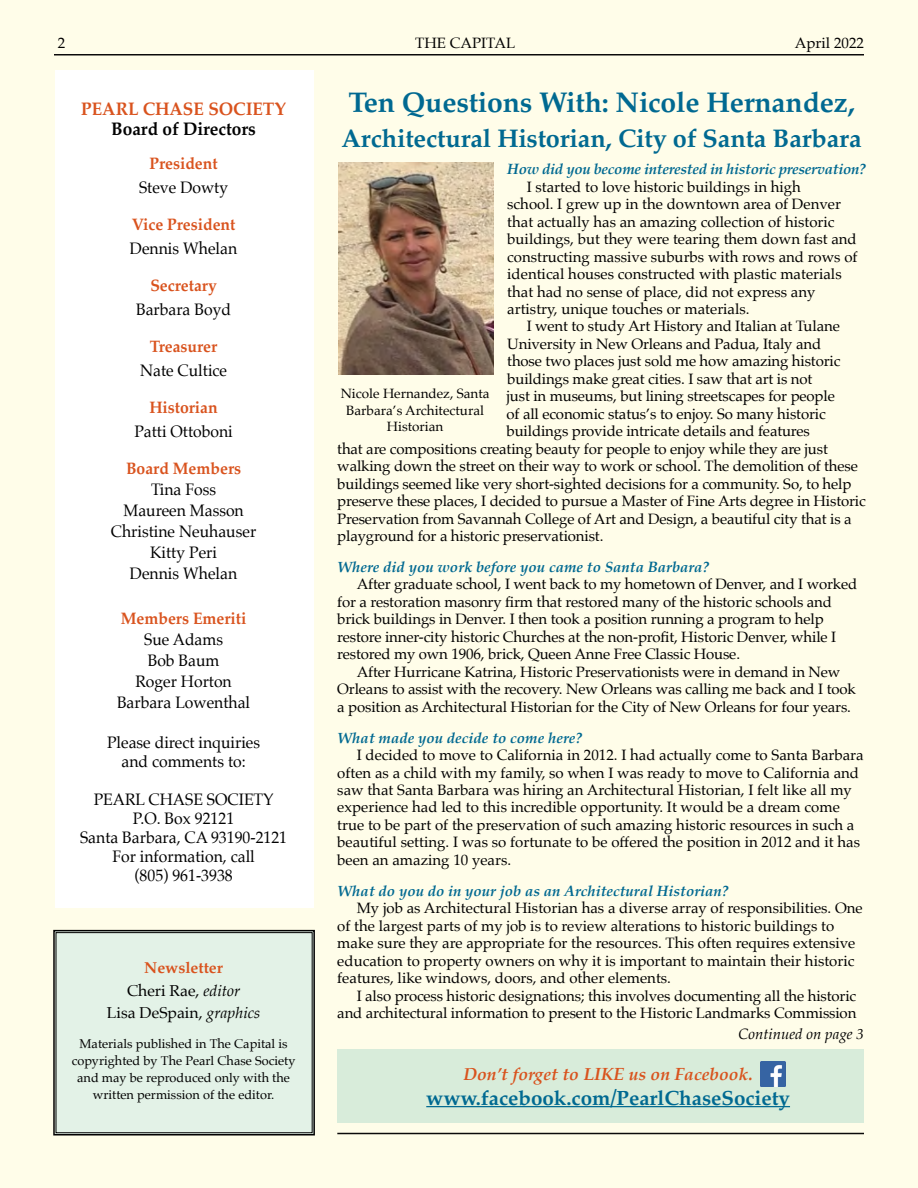
<style>
.page{position:relative;width:918px;height:1188px;background:#fffde9}
.page>*{position:absolute;margin:0;border:0;box-sizing:border-box;transform-origin:0 0}
.t1{font:700 28.5px "Palatino";letter-spacing:-.005em;color:#006991}
.t2{font:700 25.5px "Palatino";letter-spacing:-.005em;color:#006991}
.t3{font:700 20.55px "Palatino";color:#006991}
.t4{font:700 18.15px "Palatino";color:#d9531e;scale:.95 1}
.t5{font:700 18.15px "Palatino";color:#000;scale:.95 1}
.t6{font:italic 700 17.55px "Palatino";color:#d9531e}
.t7{font:16.65px/21px "Palatino";color:#000;text-align:center;scale:.95 1}
.t8{font:700 16.65px "Palatino";color:#d9531e;scale:.95 1}
.t9{font:15.75px/22.5px "Palatino";color:#000;text-align:center}
.t10{font:15px/17.4px "Palatino";letter-spacing:-.01em;color:#000}
.t11{font:italic 700 15px "Palatino";color:#006991}
.t12{font:italic 700 15px "Palatino";letter-spacing:-.02em;color:#006991}
.t13{font:italic 15px "Palatino";color:#000}
.t14{font:13.5px/16.5px "Palatino";color:#000;text-align:center}
.t15{font:12.75px/16.8px "Palatino";color:#000;text-align:center}
.s1{font-weight:700;color:#d9531e}
.s2{font-style:italic}
</style>
<div class="page">
<div style="left:53px;top:929px;width:262px;height:207px;background:#e3f2e7"></div>
<div style="left:56px;top:932px;width:256px;height:201px;border:1px solid #000"></div>
<div style="left:55px;top:70px;width:258px;height:837px;background:#fff"></div>
<hr style="left:337px;top:1133px;width:527px;height:1px;background:#000">
<hr style="left:54px;top:54px;width:810px;height:1px;background:#000">
<div style="left:337px;top:1050px;width:527px;height:73px;background:#d8ecda"></div>
<hr style="left:426px;top:1106px;width:364px;height:1px;background:#006991">
<img style="left:761px;top:1061px;width:25px;height:25px">
<img style="left:338px;top:162px;width:156px;height:213px">
<p class="t10" style="left:58px;top:34px;width:9px">2</p>
<p class="t10" style="left:415px;top:34px;width:101px">THE CAPITAL</p>
<p class="t10" style="left:795px;top:34px;width:71px">April 2022</p>
<p class="t4" style="left:81px;top:93px;width:217px">PEARL CHASE SOCIETY</p>
<p class="t5" style="left:111px;top:113px;width:154px">Board of Directors</p>
<p class="t8" style="left:149px;top:149px;width:73px">President</p>
<p class="t7" style="left:139px;top:177px;width:95px">Steve Dowty</p>
<p class="t8" style="left:132px;top:210px;width:111px">Vice President</p>
<p class="t7" style="left:130px;top:238px;width:115px">Dennis Whelan</p>
<p class="t8" style="left:150px;top:271px;width:71px">Secretary</p>
<p class="t7" style="left:136px;top:299px;width:101px">Barbara Boyd</p>
<p class="t8" style="left:150px;top:332px;width:72px">Treasurer</p>
<p class="t7" style="left:140px;top:360px;width:93px">Nate Cultice</p>
<p class="t8" style="left:150px;top:393px;width:73px">Historian</p>
<p class="t7" style="left:134px;top:421px;width:105px">Patti Ottoboni</p>
<p class="t8" style="left:126px;top:454px;width:123px">Board Members</p>
<p class="t7" style="left:111px;top:479px;width:154px">Tina Foss<br>Maureen Masson<br>Christine Neuhauser<br>Kitty Peri<br>Dennis Whelan</p>
<p class="t8" style="left:121px;top:604px;width:134px">Members Emeriti</p>
<p class="t7" style="left:117px;top:628px;width:142px">Sue Adams<br>Bob Baum<br>Roger Horton<br>Barbara Lowenthal</p>
<p class="t7" style="left:107px;top:733px;width:163px;line-height:19px">Please direct inquiries and comments to:</p>
<p class="t7" style="left:80px;top:790px;width:220px;line-height:19px">PEARL CHASE SOCIETY<br>P.O. Box 92121<br>Santa Barbara, CA 93190-2121<br>For information, call<br>(805) 961-3938</p>
<p class="t9" style="left:107px;top:956px;width:155px"><span class="s1">Newsletter<br></span>Cheri Rae, <span class="s2">editor<br></span>Lisa DeSpain, <span class="s2">graphics</span></p>
<p class="t15" style="left:72px;top:1036px;width:225px">Materials published in The Capital is copyrighted by The Pearl Chase Society and may be reproduced only with the written permission of the editor.</p>
<h1 class="t1" style="left:348px;top:78px;width:508px">Ten Questions With: Nicole Hernandez,</h1>
<h2 class="t2" style="left:341px;top:116px;width:522px">Architectural Historian, City of Santa Barbara</h2>
<p class="t12" style="left:507px;top:157px;width:360px">How did you become interested in historic preservation?</p>
<p class="t10" style="left:507px;top:178px;width:352px;text-indent:19px">I started to love historic buildings in high<br>school. I grew up in the downtown area of Denver that actually has an amazing collection of historic buildings, but they were tearing them down fast and constructing massive suburbs with rows and rows of identical houses constructed with plastic materials that had no sense of place, did not express any artistry, unique touches or materials.</p>
<p class="t10" style="left:527px;top:318px;width:315px">I went to study Art History and Italian at Tulane</p>
<p class="t10" style="left:507px;top:335px;width:315px">University in New Orleans and Padua, Italy and</p>
<p class="t10" style="left:507px;top:353px;width:335px">those two places just sold me how amazing historic</p>
<p class="t10" style="left:507px;top:370px;width:307px">buildings make great cities. I saw that art is not</p>
<p class="t10" style="left:507px;top:387px;width:330px">just in museums, but lining streetscapes for people</p>
<p class="t10" style="left:507px;top:405px;width:321px">of all economic status’s to enjoy. So many historic</p>
<p class="t10" style="left:507px;top:422px;width:305px">buildings provide intricate details and features</p>
<p class="t10" style="left:337px;top:440px;width:492px">that are compositions creating beauty for people to enjoy while they are just</p>
<p class="t10" style="left:337px;top:457px;width:522px">walking down the street on their way to work or school. The demolition of these</p>
<p class="t10" style="left:337px;top:475px;width:516px">buildings seemed like very short-sighted decisions for a community. So, to help</p>
<p class="t10" style="left:337px;top:492px;width:530px">preserve these places, I decided to pursue a Master of Fine Arts degree in Historic</p>
<p class="t10" style="left:337px;top:510px;width:516px">Preservation from Savannah College of Art and Design, a beautiful city that is a</p>
<p class="t10" style="left:337px;top:527px;width:268px">playground for a historic preservationist.</p>
<p class="t11" style="left:337px;top:554px;width:373px">Where did you work before you came to Santa Barbara?</p>
<p class="t10" style="left:337px;top:576px;width:522px;text-indent:19px">After graduate school, I went back to my hometown of Denver, and I worked for a restoration masonry firm that restored many of the historic schools and brick buildings in Denver. I then took a position running a program to help restore inner-city historic Churches at the non-profit, Historic Denver, while I restored my own 1906, brick, Queen Anne Free Classic House.</p>
<p class="t10" style="left:337px;top:663px;width:520px;text-align:center">After Hurricane Katrina, Historic Preservationists were in demand in New<br>Orleans to assist with the recovery. New Orleans was calling me back and I took a position as Architectural Historian for the City of New Orleans for four years.</p>
<p class="t11" style="left:337px;top:725px;width:246px">What made you decide to come here?</p>
<p class="t10" style="left:337px;top:746px;width:528px;text-indent:19px">I decided to move to California in 2012. I had actually come to Santa Barbara often as a child with my family, so when I was ready to move to California and saw that Santa Barbara was hiring an Architectural Historian, I felt like all my experience had led to this incredible opportunity. It would be a dream come true to be part of the preservation of such amazing historic resources in such a beautiful setting. I was so fortunate to be offered the position in 2012 and it has been an amazing 10 years.</p>
<p class="t11" style="left:337px;top:878px;width:393px">What do you do in your job as an Architectural Historian?</p>
<p class="t10" style="left:337px;top:899px;width:527px;text-indent:19px">My job as Architectural Historian has a diverse array of responsibilities. One of the largest parts of my job is to review alterations to historic buildings to make sure they are appropriate for the resources. This often requires extensive education to property owners on why it is important to maintain their historic features, like windows, doors, and other elements.</p>
<p class="t10" style="left:337px;top:987px;width:521px;text-align:right">I also process historic designations; this involves documenting all the historic and architectural information to present to the Historic Landmarks Commission</p>
<p class="t14" style="left:341px;top:385px;width:150px">Nicole Hernandez, Santa<br>Barbara’s Architectural<br>Historian</p>
<p class="t13" style="left:739px;top:1021px;width:127px">Continued on page 3</p>
<p class="t6" style="left:464px;top:1059px;width:291px">Don’t forget to LIKE us on Facebook.</p>
<h3 class="t3" style="left:426px;top:1080px;width:365px">www.facebook.com/PearlChaseSociety</h3>
</div>
